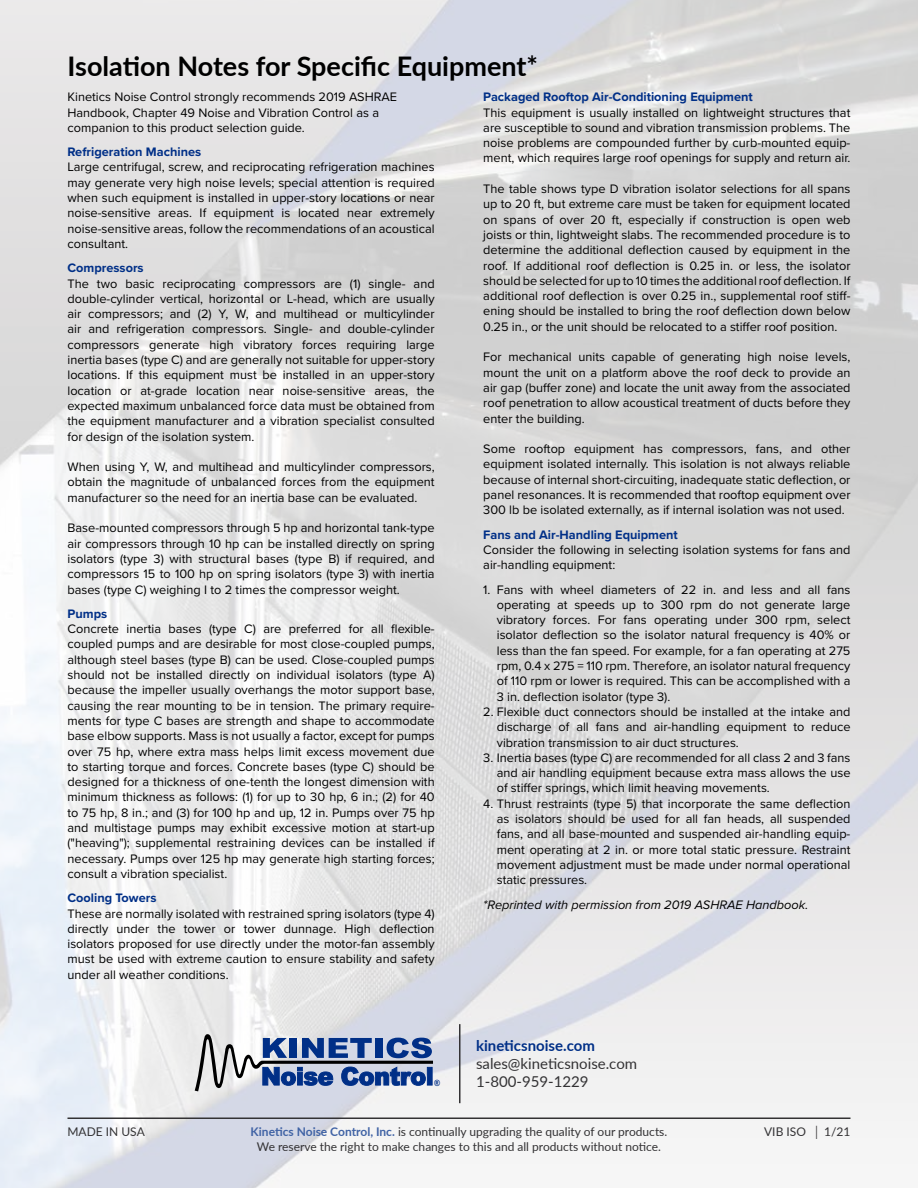
<style>
.page{position:relative;width:918px;height:1188px;background:#fff}
.page>*{position:absolute;margin:0;border:0;box-sizing:border-box;transform-origin:0 0}
.t1{font:700 27px "Lato";color:#000}
.t2{font:15px "Lato";color:#333234}
.t3{font:700 15px "Lato";color:#002f87}
.t4{font:12.75px/15.3px "Proxima Nova";color:#000;text-align:justify}
.t5{font:700 12.75px "Proxima Nova";color:#002f87}
.t6{font:italic 12.75px "Proxima Nova";color:#000}
.t7{font:12px "Lato";color:#333234}
.t8{font:900 8.7px "Arial";color:#002f87;scale:.87 1}
.s1{font-weight:700;color:#4063a5}
</style>
<div class="page">
<img style="left:0;top:0;width:918px;height:1188px">
<hr style="left:68px;top:1118px;width:783px;height:1px;background:#333234">
<hr style="left:459px;top:1024px;width:2px;height:79px;background:#333234">
<svg style="left:195px;top:1034px;width:238px;height:57px;background:#8b99b7"></svg>
<div style="left:427px;top:1067px;width:5px;height:18px;background:#002f87;border:1px solid #002f87"></div>
<h1 class="t1" style="left:68px;top:46px;width:472px">Isolation Notes for Specific Equipment*</h1>
<p class="t4" style="left:68px;top:90px;width:331px;text-align:left">Kinetics Noise Control strongly recommends 2019 ASHRAE<br>Handbook, Chapter 49 Noise and Vibration Control as a companion to this product selection guide.</p>
<p class="t5" style="left:68px;top:147px;width:135px">Refrigeration Machines</p>
<p class="t4" style="left:68px;top:160px;width:369px">Large centrifugal, screw, and reciprocating refrigeration machines may generate very high noise levels; special attention is required when such equipment is installed in upper-story locations or near noise-sensitive areas. If equipment is located near extremely noise-sensitive areas, follow the recommendations of an acoustical consultant.</p>
<p class="t5" style="left:68px;top:263px;width:78px">Compressors</p>
<p class="t4" style="left:68px;top:276px;width:369px">The two basic reciprocating compressors are (1) single- and double-cylinder vertical, horizontal or L-head, which are usually air compressors; and (2) Y, W, and multihead or multicylinder air and refrigeration compressors. Single- and double-cylinder compressors generate high vibratory forces requiring large inertia bases (type C) and are generally not suitable for upper-story locations. If this equipment must be installed in an upper-story location or at-grade location near noise-sensitive areas, the expected maximum unbalanced force data must be obtained from the equipment manufacturer and a vibration specialist consulted for design of the isolation system.</p>
<p class="t4" style="left:68px;top:460px;width:369px">When using Y, W, and multihead and multicylinder compressors, obtain the magnitude of unbalanced forces from the equipment manufacturer so the need for an inertia base can be evaluated.</p>
<p class="t4" style="left:68px;top:521px;width:369px">Base-mounted compressors through 5 hp and horizontal tank-type air compressors through 10 hp can be installed directly on spring isolators (type 3) with structural bases (type B) if required, and compressors 15 to 100 hp on spring isolators (type 3) with inertia bases (type C) weighing I to 2 times the compressor weight.</p>
<p class="t5" style="left:68px;top:608px;width:41px">Pumps</p>
<p class="t4" style="left:68px;top:622px;width:369px">Concrete inertia bases (type C) are preferred for all flexible&shy;coupled pumps and are desirable for most close-coupled pumps, although steel bases (type B) can be used. Close-coupled pumps should not be installed directly on individual isolators (type A) because the impeller usually overhangs the motor support base, causing the rear mounting to be in tension. The primary require&shy;ments for type C bases are strength and shape to accommodate base elbow supports. Mass is not usually a factor, except for pumps over 75 hp, where extra mass helps limit excess movement due to starting torque and forces. Concrete bases (type C) should be designed for a thickness of one-tenth the longest dimension with minimum thickness as follows: (1) for up to 30 hp, 6 in.; (2) for 40 to 75 hp, 8 in.; and (3) for 100 hp and up, 12 in. Pumps over 75 hp and multistage pumps may exhibit excessive motion at start-up ("heaving"); supplemental restraining devices can be installed if necessary. Pumps over 125 hp may generate high starting forces; consult a vibration specialist.</p>
<p class="t5" style="left:68px;top:893px;width:90px">Cooling Towers</p>
<p class="t4" style="left:68px;top:906px;width:369px">These are normally isolated with restrained spring isolators (type 4) directly under the tower or tower dunnage. High deflection isolators proposed for use directly under the motor-fan assembly must be used with extreme caution to ensure stability and safety under all weather conditions.</p>
<p class="t5" style="left:483px;top:92px;width:271px">Packaged Rooftop Air-Conditioning Equipment</p>
<p class="t4" style="left:483px;top:105px;width:369px">This equipment is usually installed on lightweight structures that are susceptible to sound and vibration transmission problems. The noise problems are compounded further by curb-mounted equip&shy;ment, which requires large roof openings for supply and return air.</p>
<p class="t4" style="left:483px;top:182px;width:369px">The table shows type D vibration isolator selections for all spans up to 20 ft, but extreme care must be taken for equipment located on spans of over 20 ft, especially if construction is open web joists or thin, lightweight slabs. The recommended procedure is to determine the additional deflection caused by equipment in the roof. If additional roof deflection is 0.25 in. or less, the isolator should be selected for up to 10 times the additional roof deflection. If additional roof deflection is over 0.25 in., supplemental roof stiff&shy;ening should be installed to bring the roof deflection down below 0.25 in., or the unit should be relocated to a stiffer roof position.</p>
<p class="t4" style="left:483px;top:350px;width:369px">For mechanical units capable of generating high noise levels, mount the unit on a platform above the roof deck to provide an air gap (buffer zone) and locate the unit away from the associated roof penetration to allow acoustical treatment of ducts before they enter the building.</p>
<p class="t4" style="left:483px;top:442px;width:369px">Some rooftop equipment has compressors, fans, and other equipment isolated internally. This isolation is not always reliable because of internal short-circuiting, inadequate static deflection, or panel resonances. It is recommended that rooftop equipment over 300 lb be isolated externally, as if internal isolation was not used.</p>
<p class="t5" style="left:483px;top:529px;width:196px">Fans and Air-Handling Equipment</p>
<p class="t4" style="left:483px;top:543px;width:369px">Consider the following in selecting isolation systems for fans and air-handling equipment:</p>
<p class="t4" style="left:497px;top:582px;width:355px;text-indent:-14px">1. Fans with wheel diameters of 22 in. and less and all fans operating at speeds up to 300 rpm do not generate large vibratory forces. For fans operating under 300 rpm, select isolator deflection so the isolator natural frequency is 40% or less than the fan speed. For example, for a fan operating at 275 rpm, 0.4 x 275 = 110 rpm. Therefore, an isolator natural frequency of 110 rpm or lower is required. This can be accomplished with a 3 in. deflection isolator (type 3).</p>
<p class="t4" style="left:497px;top:705px;width:355px;text-indent:-14px">2. Flexible duct connectors should be installed at the intake and discharge of all fans and air-handling equipment to reduce vibration transmission to air duct structures.</p>
<p class="t4" style="left:497px;top:751px;width:355px;text-indent:-14px">3. Inertia bases (type C) are recommended for all class 2 and 3 fans and air handling equipment because extra mass allows the use of stiffer springs, which limit heaving movements.</p>
<p class="t4" style="left:497px;top:797px;width:355px;text-indent:-14px">4. Thrust restraints (type 5) that incorporate the same deflection as isolators should be used for all fan heads, all suspended fans, and all base-mounted and suspended air-handling equip&shy;ment operating at 2 in. or more total static pressure. Restraint movement adjustment must be made under normal operational static pressures.</p>
<p class="t6" style="left:483px;top:899px;width:327px">*Reprinted with permission from 2019 ASHRAE Handbook.</p>
<p class="t3" style="left:476px;top:1035px;width:121px">kineticsnoise.com</p>
<p class="t2" style="left:476px;top:1053px;width:163px">sales@kineticsnoise.com</p>
<p class="t7" style="left:68px;top:1123px;width:79px">MADE IN USA</p>
<p class="t8" style="left:434px;top:1077px;width:8px">®</p>
<p class="t2" style="left:476px;top:1071px;width:114px">1-800-959-1229</p>
<p class="t7" style="left:251px;top:1123px;width:418px"><span class="s1">Kinetics Noise Control, Inc.</span> is continually upgrading the quality of our products.</p>
<p class="t7" style="left:764px;top:1123px;width:88px">VIB ISO │ 1/21</p>
<p class="t7" style="left:257px;top:1138px;width:406px">We reserve the right to make changes to this and all products without notice.</p>
</div>
